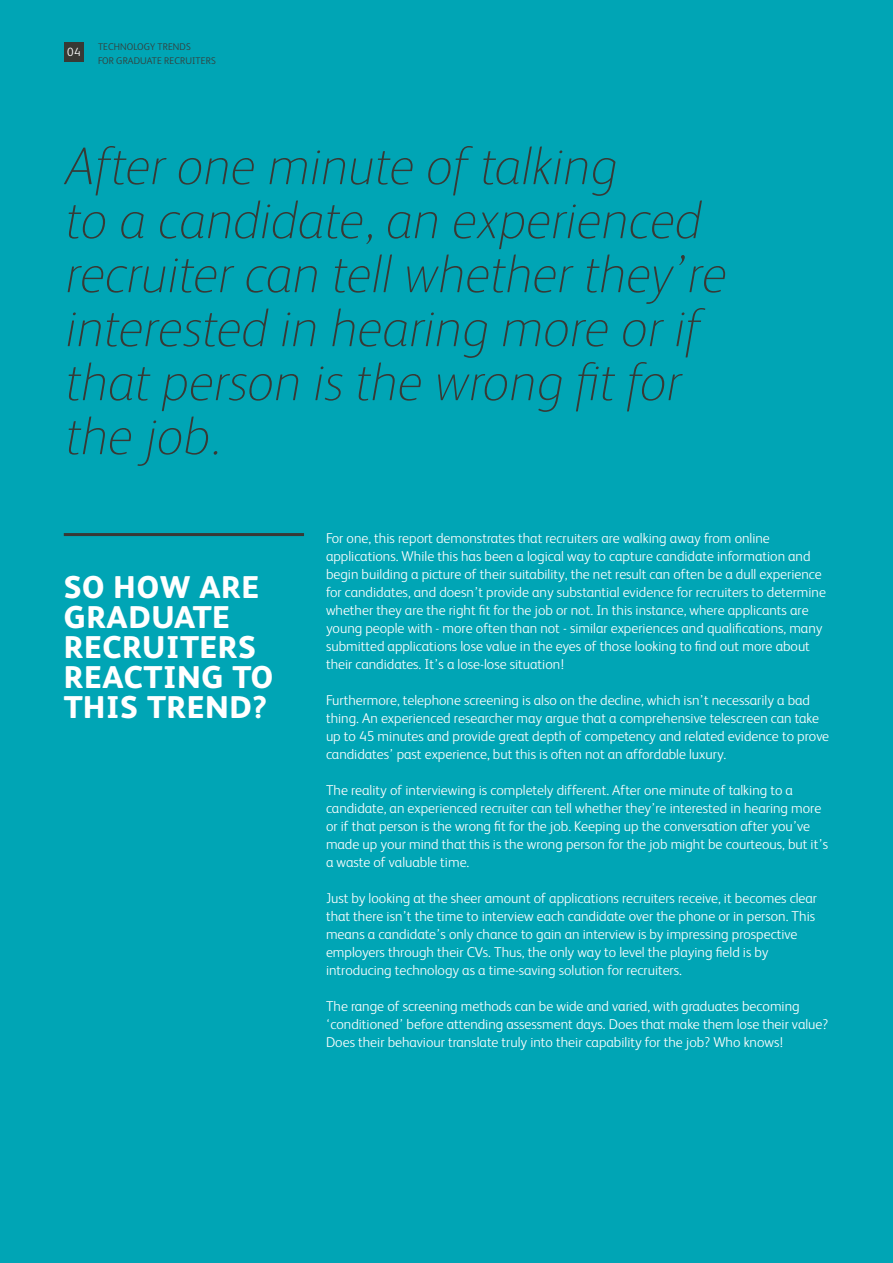
<style>
.page{position:relative;width:893px;height:1263px;background:#00a5b5}
.page>*{position:absolute;margin:0;border:0;box-sizing:border-box;transform-origin:0 0}
.t1{font:italic 100 53.25px/54px "FS Albert";color:#383935}
.t2{font:800 31.5px/30px "FS Albert";letter-spacing:.02em;color:#fff}
.t3{font:300 14.25px/18px "FS Albert";color:#fff}
.t4{font:300 12px "FS Albert";color:#fff}
.t5{font:300 9.75px/13.5px "FS Albert";letter-spacing:.01em;color:#383935}
</style>
<div class="page">
<div style="left:64px;top:43px;width:20px;height:19px;background:#383935"></div>
<hr style="left:64px;top:533px;width:240px;height:3px;background:#383935">
<p class="t4" style="left:67px;top:44px;width:15px">04</p>
<p class="t5" style="left:98px;top:39px;width:119px">TECHNOLOGY TRENDS<br>FOR GRADUATE RECRUITERS</p>
<h1 class="t1" style="left:65px;top:136px;width:663px">After one minute of talking<br>to a candidate, an experienced recruiter can tell whether they’re interested in hearing more or if that person is the wrong fit for the job.</h1>
<h2 class="t2" style="left:64px;top:571px;width:211px">SO HOW ARE<br>GRADUATE<br>RECRUITERS<br>REACTING TO<br>THIS TREND?</h2>
<p class="t3" style="left:326px;top:528px;width:501px">For one, this report demonstrates that recruiters are walking away from online applications. While this has been a logical way to capture candidate information and begin building a picture of their suitability, the net result can often be a dull experience for candidates, and doesn’t provide any substantial evidence for recruiters to determine whether they are the right fit for the job or not. In this instance, where applicants are young people with - more often than not - similar experiences and qualifications, many submitted applications lose value in the eyes of those looking to find out more about their candidates. It’s a lose-lose situation!</p>
<p class="t3" style="left:326px;top:690px;width:505px">Furthermore, telephone screening is also on the decline, which isn’t necessarily a bad thing. An experienced researcher may argue that a comprehensive telescreen can take up to 45 minutes and provide great depth of competency and related evidence to prove candidates’ past experience, but this is often not an affordable luxury.</p>
<p class="t3" style="left:326px;top:780px;width:504px">The reality of interviewing is completely different. After one minute of talking to a candidate, an experienced recruiter can tell whether they’re interested in hearing more or if that person is the wrong fit for the job. Keeping up the conversation after you’ve made up your mind that this is the wrong person for the job might be courteous, but it’s a waste of valuable time.</p>
<p class="t3" style="left:326px;top:888px;width:493px">Just by looking at the sheer amount of applications recruiters receive, it becomes clear that there isn’t the time to interview each candidate over the phone or in person. This means a candidate’s only chance to gain an interview is by impressing prospective employers through their CVs. Thus, the only way to level the playing field is by introducing technology as a time-saving solution for recruiters.</p>
<p class="t3" style="left:326px;top:996px;width:504px">The range of screening methods can be wide and varied, with graduates becoming ‘conditioned’ before attending assessment days. Does that make them lose their value?<br>Does their behaviour translate truly into their capability for the job? Who knows!</p>
</div>
